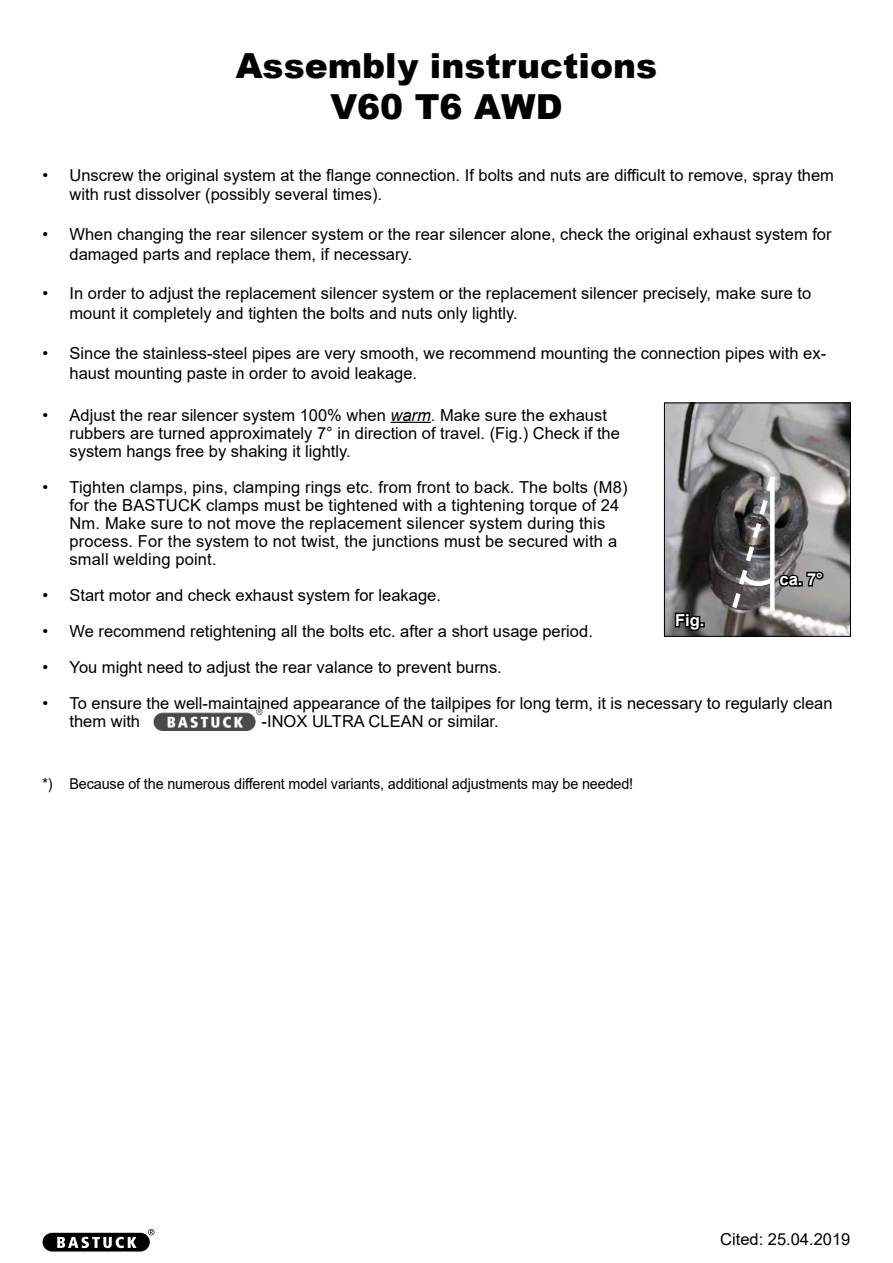
<style>
.page{position:relative;width:893px;height:1263px;background:#fff}
.page>*{position:absolute;margin:0;border:0;box-sizing:border-box;transform-origin:0 0}
.t1{font:900 34.5px/41.4px "Arial";color:#000;text-align:center}
.t2{font:16.5px/18px "Arial";color:#000}
.t3{font:700 16.5px "Arial";color:#fff}
.t4{font:15px "Arial";letter-spacing:-.01em;color:#000;scale:.96 1}
.s1{font-style:italic}
</style>
<div class="page">
<div style="left:43px;top:1233px;width:107px;height:18px;background:#000;border-radius:9px"></div>
<svg style="left:57px;top:1237px;width:80px;height:11px"></svg>
<svg style="left:148px;top:1229px;width:7px;height:6px"></svg>
<img style="left:154px;top:709px;width:108px;height:22px">
<hr style="left:391px;top:422px;width:40px;height:1px;background:#000">
<img style="left:666px;top:405px;width:183px;height:230px">
<div style="left:664px;top:403px;width:187px;height:234px;border:1px solid #000"></div>
<svg style="left:673px;top:611px;width:32px;height:22px"></svg>
<svg style="left:729px;top:471px;width:97px;height:142px;background:#7e7b7b"></svg>
<h1 class="t1" style="left:236px;top:44px;width:423px">Assembly instructions<br>V60 T6 AWD</h1>
<p class="t2" style="left:70px;top:165px;width:766px;line-height:19.8px;text-indent:-27px">• Unscrew the original system at the flange connection. If bolts and nuts are difficult to remove, spray them with rust dissolver (possibly several times).</p>
<p class="t2" style="left:70px;top:224px;width:764px;line-height:19.8px;text-indent:-27px">• When changing the rear silencer system or the rear silencer alone, check the original exhaust system for damaged parts and replace them, if necessary.</p>
<p class="t2" style="left:70px;top:284px;width:743px;line-height:19.8px;text-indent:-27px">• In order to adjust the replacement silencer system or the replacement silencer precisely, make sure to mount it completely and tighten the bolts and nuts only lightly.</p>
<p class="t2" style="left:70px;top:343px;width:758px;line-height:19.8px;text-indent:-27px">• Since the stainless-steel pipes are very smooth, we recommend mounting the connection pipes with ex&shy;haust mounting paste in order to avoid leakage.</p>
<p class="t2" style="left:70px;top:406px;width:552px;text-indent:-27px">• Adjust the rear silencer system 100% when <span class="s1">warm</span>. Make sure the exhaust rubbers are turned approximately 7° in direction of travel. (Fig.) Check if the system hangs free by shaking it lightly.</p>
<p class="t2" style="left:70px;top:478px;width:559px;text-indent:-27px">• Tighten clamps, pins, clamping rings etc. from front to back. The bolts (M8) for the BASTUCK clamps must be tightened with a tightening torque of 24<br>Nm. Make sure to not move the replacement silencer system during this process. For the system to not twist, the junctions must be secured with a small welding point.</p>
<p class="t2" style="left:43px;top:586px;width:400px">• Start motor and check exhaust system for leakage.</p>
<p class="t2" style="left:43px;top:622px;width:552px">• We recommend retightening all the bolts etc. after a short usage period.</p>
<p class="t2" style="left:43px;top:658px;width:461px">• You might need to adjust the rear valance to prevent burns.</p>
<p class="t2" style="left:70px;top:694px;width:764px;text-indent:-27px">• To ensure the well-maintained appearance of the tailpipes for long term, it is necessary to regularly clean them with</p>
<p class="t3" style="left:779px;top:568px;width:45px">ca. 7°</p>
<p class="t3" style="left:675px;top:608px;width:31px">Fig.</p>
<p class="t2" style="left:262px;top:712px;width:239px">-INOX ULTRA CLEAN or similar.</p>
<p class="t4" style="left:43px;top:773px;width:617px">*) Because of the numerous different model variants, additional adjustments may be needed!</p>
<p class="t2" style="left:720px;top:1230px;width:132px">Cited: 25.04.2019</p>
</div>
